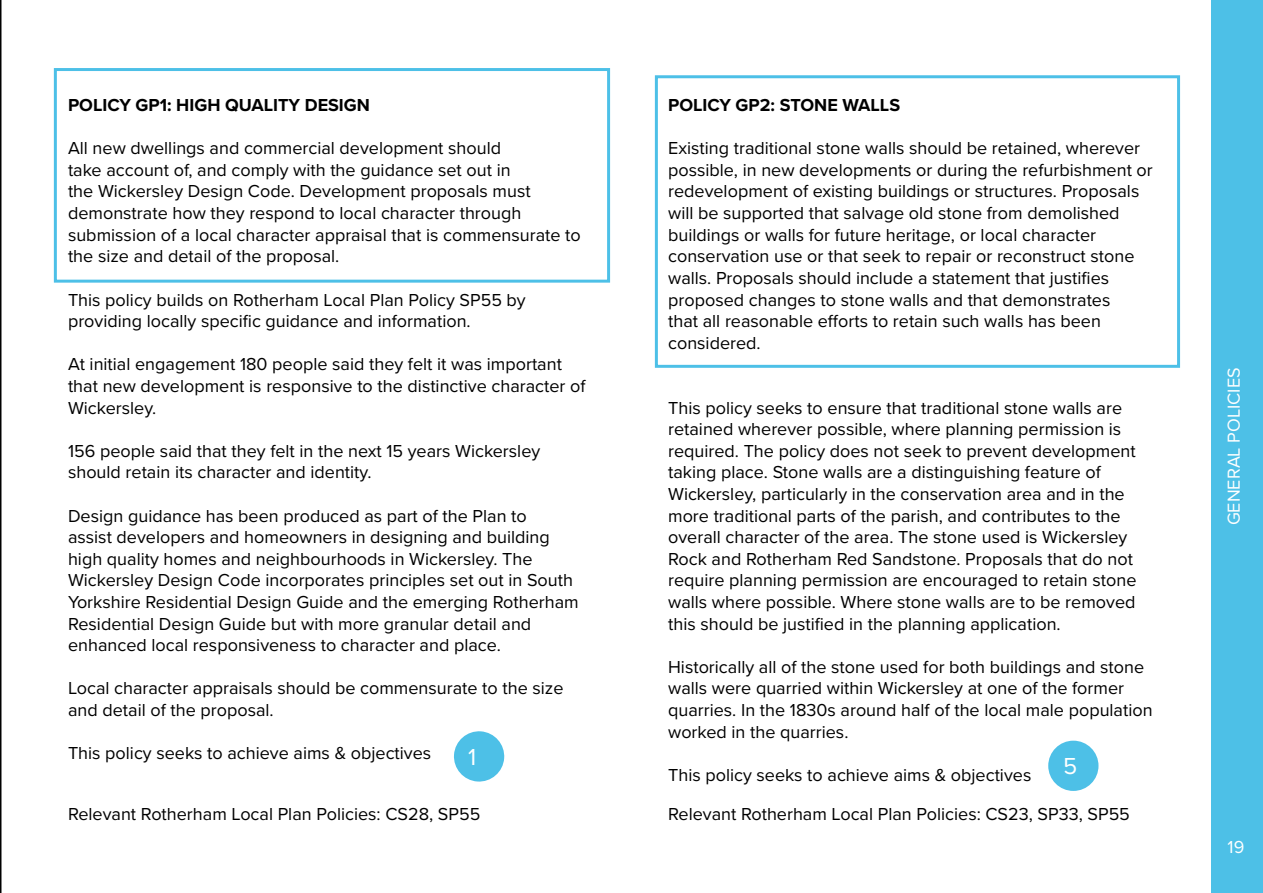
<style>
.page{position:relative;width:1263px;height:893px;background:#fff}
.page>*{position:absolute;margin:0;border:0;box-sizing:border-box;transform-origin:0 0}
.t1{font:24px "Proxima Nova";color:#fff}
.t2{font:18px/21.6px "Proxima Nova";color:#000}
.t3{font:700 18px "Proxima Nova";color:#000}
.t4{font:18px "Proxima Nova";color:#fff}
</style>
<div class="page">
<hr style="left:0;top:0;width:2px;height:893px;background:#000">
<div style="left:1211px;top:0;width:51px;height:893px;background:#4dc0e7"></div>
<svg style="left:454px;top:731px;width:51px;height:51px"></svg>
<div style="left:1048px;top:741px;width:50px;height:50px;background:#4dc0e7;border-radius:50%"></div>
<p class="t3" style="left:68px;top:92px;width:303px">POLICY GP1: HIGH QUALITY DESIGN</p>
<p class="t2" style="left:68px;top:137px;width:514px">All new dwellings and commercial development should<br>take account of, and comply with the guidance set out in<br>the Wickersley Design Code. Development proposals must demonstrate how they respond to local character through submission of a local character appraisal that is commensurate to the size and detail of the proposal.</p>
<p class="t2" style="left:68px;top:288px;width:459px">This policy builds on Rotherham Local Plan Policy SP55 by providing locally specific guidance and information.</p>
<p class="t2" style="left:68px;top:353px;width:519px">At initial engagement 180 people said they felt it was important that new development is responsive to the distinctive character of<br>Wickersley.</p>
<p class="t2" style="left:68px;top:439px;width:474px">156 people said that they felt in the next 15 years Wickersley should retain its character and identity.</p>
<p class="t2" style="left:68px;top:504px;width:512px">Design guidance has been produced as part of the Plan to<br>assist developers and homeowners in designing and building high quality homes and neighbourhoods in Wickersley. The Wickersley Design Code incorporates principles set out in South Yorkshire Residential Design Guide and the emerging Rotherham Residential Design Guide but with more granular detail and enhanced local responsiveness to character and place.</p>
<p class="t2" style="left:68px;top:677px;width:497px">Local character appraisals should be commensurate to the size and detail of the proposal.</p>
<p class="t2" style="left:68px;top:741px;width:365px">This policy seeks to achieve aims &amp; objectives</p>
<p class="t1" style="left:468px;top:739px;width:10px">1</p>
<p class="t3" style="left:668px;top:92px;width:234px">POLICY GP2: STONE WALLS</p>
<p class="t2" style="left:668px;top:137px;width:486px">Existing traditional stone walls should be retained, wherever possible, in new developments or during the refurbishment or redevelopment of existing buildings or structures. Proposals will be supported that salvage old stone from demolished buildings or walls for future heritage, or local character conservation use or that seek to repair or reconstruct stone walls. Proposals should include a statement that justifies proposed changes to stone walls and that demonstrates<br>that all reasonable efforts to retain such walls has been considered.</p>
<p class="t2" style="left:668px;top:396px;width:470px">This policy seeks to ensure that traditional stone walls are retained wherever possible, where planning permission is required. The policy does not seek to prevent development taking place. Stone walls are a distinguishing feature of Wickersley, particularly in the conservation area and in the more traditional parts of the parish, and contributes to the overall character of the area. The stone used is Wickersley Rock and Rotherham Red Sandstone. Proposals that do not require planning permission are encouraged to retain stone walls where possible. Where stone walls are to be removed this should be justified in the planning application.</p>
<p class="t2" style="left:668px;top:655px;width:486px">Historically all of the stone used for both buildings and stone walls were quarried within Wickersley at one of the former quarries. In the 1830s around half of the local male population worked in the quarries.</p>
<p class="t2" style="left:668px;top:763px;width:365px">This policy seeks to achieve aims &amp; objectives</p>
<p class="t1" style="left:1063px;top:748px;width:16px">5</p>
<p class="t2" style="left:68px;top:803px;width:414px">Relevant Rotherham Local Plan Policies: CS28, SP55</p>
<p class="t2" style="left:668px;top:802px;width:463px">Relevant Rotherham Local Plan Policies: CS23, SP33, SP55</p>
<p class="t4" style="left:1220px;top:525px;width:159px;rotate:-90deg">GENERAL POLICIES</p>
<p class="t4" style="left:1227px;top:834px;width:18px">19</p>
</div>
